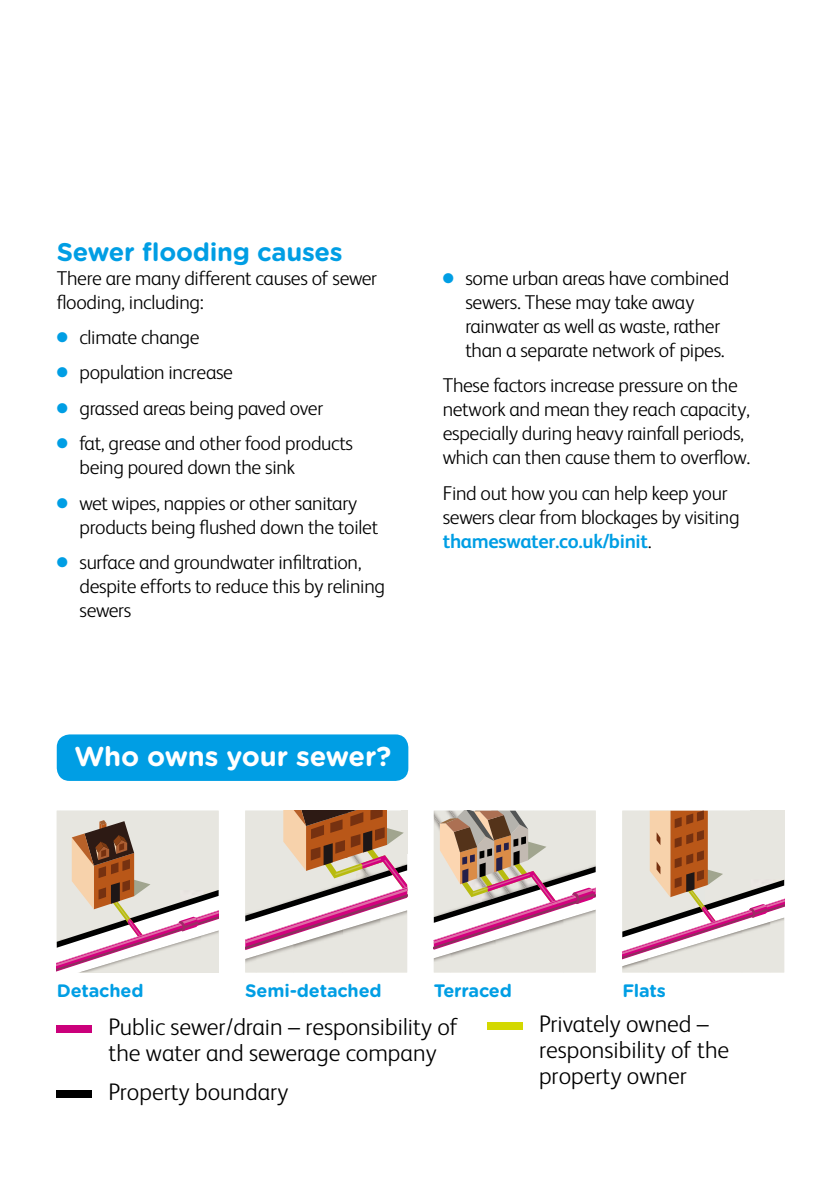
<style>
.page{position:relative;width:840px;height:1191px;background:#fff}
.page>*{position:absolute;margin:0;border:0;box-sizing:border-box;transform-origin:0 0}
.t1{font:700 27.2px "Gotham Rounded";letter-spacing:-.005em;color:#fff}
.t2{font:700 25.6px "Gotham Rounded";letter-spacing:-.01em;color:#009ee4}
.t3{font:300 24px/25.8px "FS Albert";color:#000}
.t4{font:300 20px/24px "FS Albert";letter-spacing:-.015em;color:#000}
.t5{font:700 18px "Gotham Rounded";letter-spacing:-.01em;color:#009ee4}
.s1{color:#009ee4}
.s2{font-weight:700;color:#009ee4}
</style>
<div class="page">
<svg style="left:245px;top:810px;width:162px;height:162px"></svg>
<svg style="left:57px;top:810px;width:161px;height:162px;background:#d1beb9"></svg>
<svg style="left:433px;top:810px;width:162px;height:162px"></svg>
<svg style="left:622px;top:810px;width:161px;height:162px;background:#d7c2ba"></svg>
<div style="left:57px;top:1025px;width:35px;height:7px;background:#cb007b"></div>
<div style="left:57px;top:1090px;width:35px;height:7px;background:#000"></div>
<div style="left:487px;top:1021px;width:35px;height:8px;background:#d3d800"></div>
<div style="left:57px;top:734px;width:351px;height:47px;background:#009ee4;border-radius:13px"></div>
<p class="t2" style="left:57px;top:240px;width:287px">Sewer flooding causes</p>
<p class="t4" style="left:57px;top:268px;width:322px">There are many different causes of sewer flooding, including:</p>
<p class="t4" style="left:57px;top:327px;width:144px"><span class="s1">●</span> climate change</p>
<p class="t4" style="left:57px;top:362px;width:178px"><span class="s1">●</span> population increase</p>
<p class="t4" style="left:57px;top:398px;width:268px"><span class="s1">●</span> grassed areas being paved over</p>
<p class="t4" style="left:79px;top:433px;width:275px;text-indent:-23px"><span class="s1">●</span> fat, grease and other food products being poured down the sink</p>
<p class="t4" style="left:79px;top:492px;width:300px;text-indent:-23px"><span class="s1">●</span> wet wipes, nappies or other sanitary products being flushed down the toilet</p>
<p class="t4" style="left:79px;top:552px;width:307px;text-indent:-23px"><span class="s1">●</span> surface and groundwater infiltration, despite efforts to reduce this by relining sewers</p>
<h1 class="t1" style="left:75px;top:744px;width:318px">Who owns your sewer?</h1>
<p class="t4" style="left:465px;top:268px;width:265px;text-indent:-23px"><span class="s1">●</span> some urban areas have combined sewers. These may take away rainwater as well as waste, rather than a separate network of pipes.</p>
<p class="t4" style="left:442px;top:375px;width:309px">These factors increase pressure on the network and mean they reach capacity, especially during heavy rainfall periods, which can then cause them to overflow.</p>
<p class="t4" style="left:442px;top:482px;width:298px">Find out how you can help keep your sewers clear from blockages by visiting <span class="s2">thameswater.co.uk/binit</span>.</p>
<p class="t5" style="left:57px;top:982px;width:88px">Detached</p>
<p class="t5" style="left:245px;top:982px;width:138px">Semi-detached</p>
<p class="t5" style="left:433px;top:982px;width:79px">Terraced</p>
<p class="t5" style="left:622px;top:982px;width:45px">Flats</p>
<p class="t3" style="left:108px;top:1016px;width:351px">Public sewer/drain – responsibility of the water and sewerage company</p>
<p class="t3" style="left:108px;top:1081px;width:181px">Property boundary</p>
<p class="t3" style="left:538px;top:1013px;width:192px">Privately owned – responsibility of the property owner</p>
</div>
